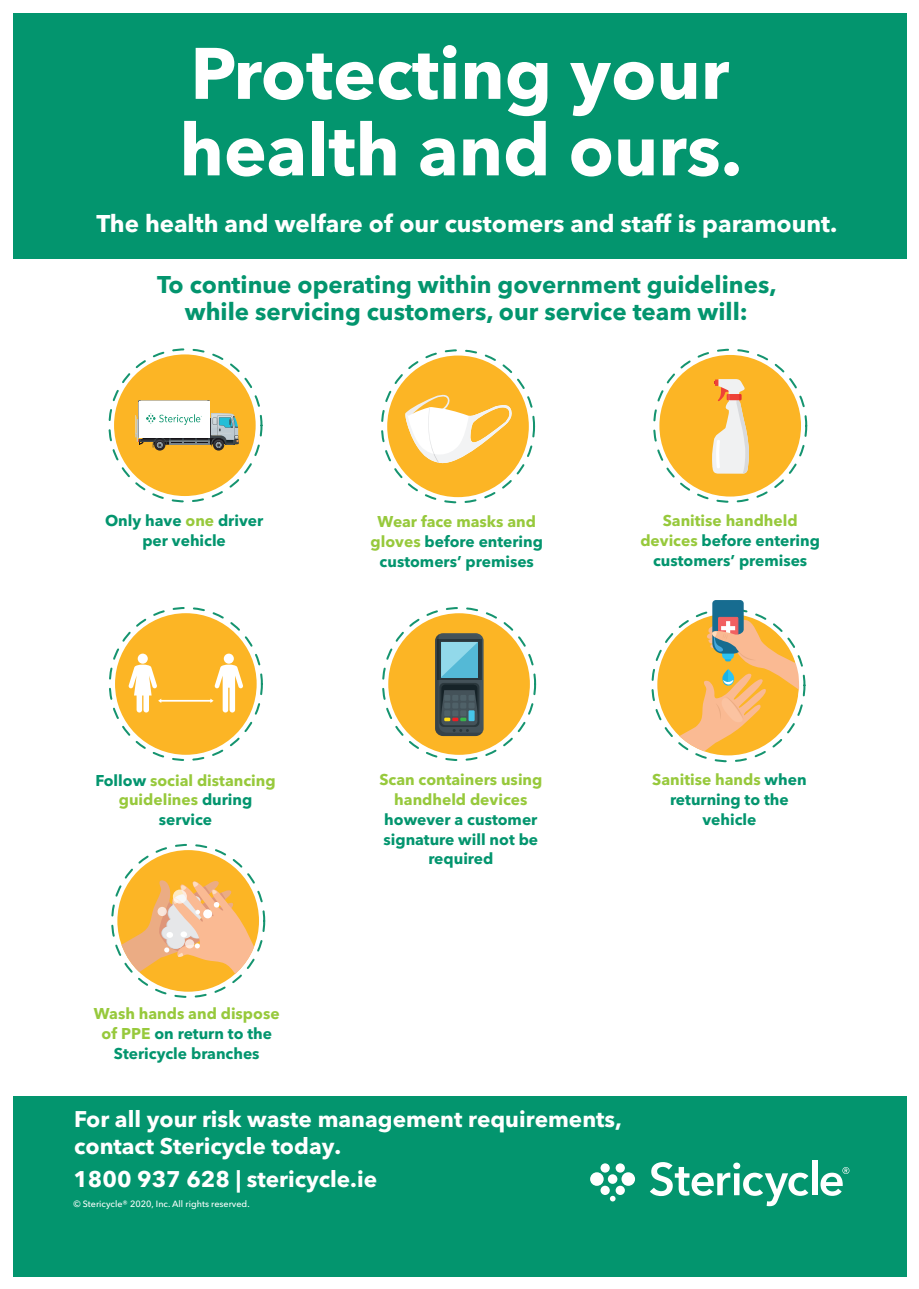
<style>
.page{position:relative;width:919px;height:1289px;background:#fff}
.page>*{position:absolute;margin:0;border:0;box-sizing:border-box;transform-origin:0 0}
.t1{font:700 72px/76.5px "Avenir Next LT Pro";color:#fff}
.t2{font:700 24px/27px "Avenir Next LT Pro";color:#03956e;text-align:center}
.t3{font:700 24px "Avenir Next LT Pro";color:#fff}
.t4{font:700 22.5px/27px "Avenir Next LT Pro";color:#fff}
.t5{font:700 15.6px/19.8px "Avenir Next LT Pro";color:#03956e;text-align:center}
.t6{font:700 15.6px/19.8px "Avenir Next LT Pro";color:#97c93c;text-align:center}
.t7{font:500 9px "Avenir Next LT Pro";color:#fff}
.s1{color:#97c93c}
.s2{color:#03956e}
</style>
<div class="page">
<div style="left:13px;top:1096px;width:893px;height:180px;background:#03956e"></div>
<div style="left:13px;top:13px;width:893px;height:245px;background:#03956e"></div>
<svg style="left:110px;top:608px;width:152px;height:152px"></svg>
<div style="left:115px;top:613px;width:141px;height:141px;background:#fcb525;border-radius:50%"></div>
<div style="left:138px;top:653px;width:10px;height:10px;background:#fff;border-radius:50%"></div>
<div style="left:224px;top:653px;width:10px;height:10px;background:#fff;border-radius:50%"></div>
<svg style="left:128px;top:664px;width:115px;height:48px"></svg>
<svg style="left:383px;top:608px;width:152px;height:152px"></svg>
<div style="left:388px;top:613px;width:142px;height:141px;background:#fcb525;border-radius:50%"></div>
<svg style="left:435px;top:633px;width:48px;height:103px;background:#4c6e76"></svg>
<div style="left:114px;top:354px;width:142px;height:142px;background:#fcb525;border-radius:50%"></div>
<div style="left:154px;top:439px;width:11px;height:11px;background:#28262a;border-radius:50%"></div>
<div style="left:213px;top:439px;width:11px;height:11px;background:#28262a;border-radius:50%"></div>
<svg style="left:135px;top:400px;width:104px;height:48px"></svg>
<div style="left:139px;top:402px;width:70px;height:36px;background:#fff"></div>
<img style="left:146px;top:413px;width:56px;height:11px">
<svg style="left:382px;top:350px;width:152px;height:152px"></svg>
<div style="left:387px;top:355px;width:142px;height:142px;background:#fcb525;border-radius:50%"></div>
<svg style="left:405px;top:394px;width:107px;height:70px"></svg>
<svg style="left:112px;top:844px;width:152px;height:152px"></svg>
<div style="left:117px;top:850px;width:142px;height:141px;background:#fcb525;border-radius:50%"></div>
<svg style="left:117px;top:877px;width:142px;height:114px"></svg>
<svg style="left:654px;top:350px;width:152px;height:152px"></svg>
<div style="left:659px;top:355px;width:142px;height:141px;background:#fcb525;border-radius:50%"></div>
<svg style="left:712px;top:379px;width:37px;height:94px"></svg>
<div style="left:657px;top:614px;width:141px;height:141px;background:#fcb525;border-radius:50%"></div>
<svg style="left:674px;top:600px;width:128px;height:155px"></svg>
<svg style="left:650px;top:1162px;width:158px;height:44px"></svg>
<div style="left:812px;top:1160px;width:5px;height:35px;background:#fff"></div>
<svg style="left:820px;top:1167px;width:29px;height:28px"></svg>
<div style="left:621px;top:1172px;width:14px;height:13px;background:#fff;border-radius:50%"></div>
<div style="left:590px;top:1172px;width:13px;height:13px;background:#fff;border-radius:50%"></div>
<div style="left:600px;top:1163px;width:9px;height:9px;background:#fff;border-radius:50%"></div>
<div style="left:615px;top:1163px;width:9px;height:9px;background:#fff;border-radius:50%"></div>
<div style="left:600px;top:1185px;width:9px;height:9px;background:#fff;border-radius:50%"></div>
<div style="left:607px;top:1174px;width:10px;height:9px;background:#fff;border-radius:50%"></div>
<svg style="left:610px;top:1195px;width:5px;height:6px"></svg>
<div style="left:615px;top:1185px;width:9px;height:9px;background:#fff;border-radius:50%"></div>
<p class="t1" style="left:179px;top:35px;width:564px">Protecting your health and ours.</p>
<p class="t3" style="left:96px;top:209px;width:742px">The health and welfare of our customers and staff is paramount.</p>
<p class="t2" style="left:157px;top:271px;width:621px">To continue operating within government guidelines, while servicing customers, our service team will:</p>
<p class="t5" style="left:105px;top:511px;width:160px">Only have <span class="s1">one</span> driver per vehicle</p>
<p class="t5" style="left:370px;top:511px;width:174px"><span class="s1">Wear face masks and gloves</span> before entering customers’ premises</p>
<p class="t5" style="left:640px;top:511px;width:181px"><span class="s1">Sanitise handheld devices</span> before entering customers’ premises</p>
<p class="t5" style="left:379px;top:769px;width:164px"><span class="s1">Scan containers using handheld devices </span>however a customer signature will not be required</p>
<p class="t6" style="left:96px;top:770px;width:181px"><span class="s2">Follow</span> social distancing guidelines <span class="s2">during service</span></p>
<p class="t5" style="left:652px;top:769px;width:156px"><span class="s1">Sanitise hands</span> when returning to the vehicle</p>
<p class="t5" style="left:94px;top:1003px;width:187px"><span class="s1">Wash hands and dispose of PPE</span> on return to the<br>Stericycle branches</p>
<p class="t4" style="left:74px;top:1105px;width:549px">For all your risk waste management requirements, contact Stericycle today.</p>
<p class="t4" style="left:73px;top:1165px;width:305px">1800 937 628 | stericycle.ie</p>
<p class="t7" style="left:73px;top:1198px;width:178px">© Stericycle® 2020, Inc. All rights reserved.</p>
</div>
